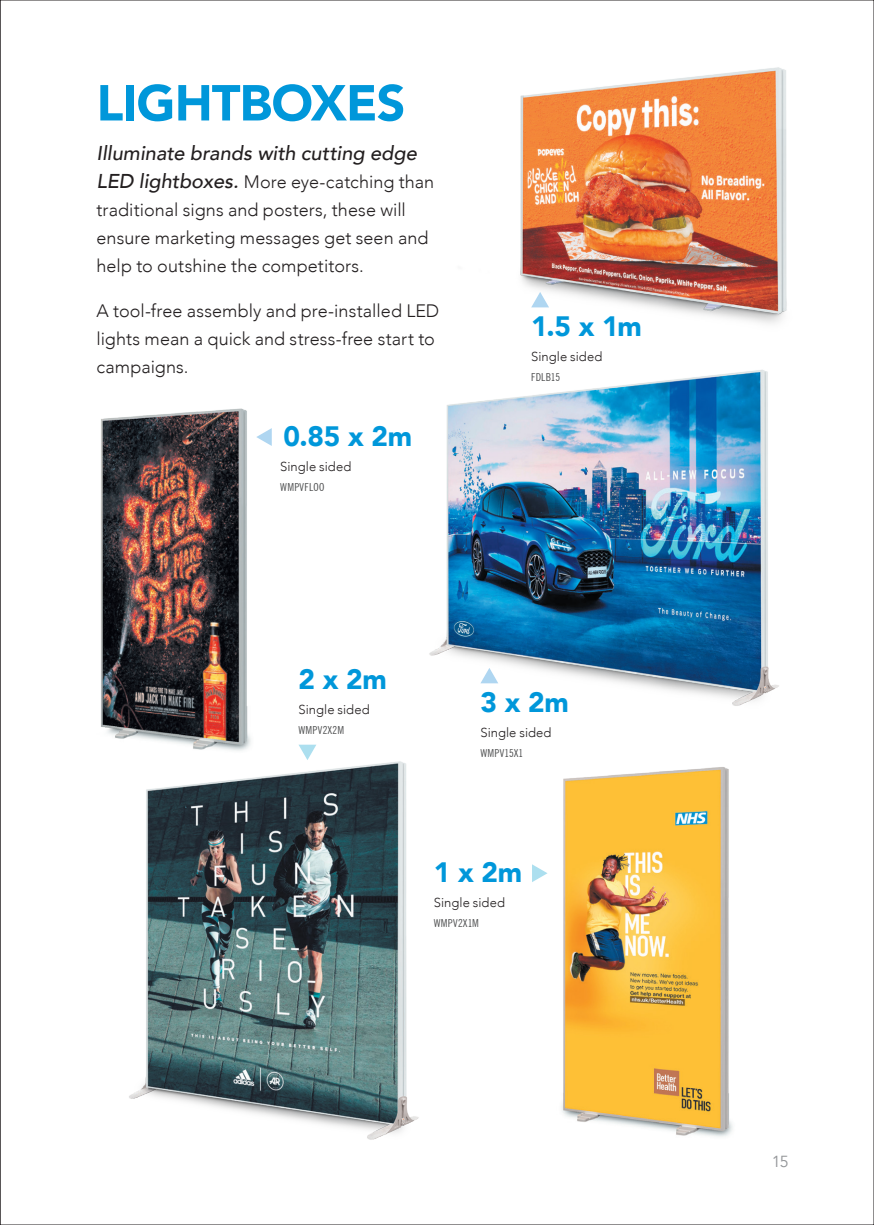
<style>
.page{position:relative;width:874px;height:1225px;background:#fff}
.page>*{position:absolute;margin:0;border:0;box-sizing:border-box;transform-origin:0 0}
.Fabric_Page_Headings_WL{font:900 50px "Avenir";letter-spacing:-.02em;color:#0097da}
.Fabric_Product_Headings_WL{font:900 28px "Avenir";letter-spacing:-.005em;color:#0097da}
.MQS_Body_Text{font:italic 500 20px "Avenir";color:#231f20}
.MQS_Body_Text-2{font:300 18px/28px "Avenir";letter-spacing:.005em;color:#231f20}
.t1{font:16px "Avenir";color:#939598}
.Fabric_Descriptions_WL{font:300 13px "Avenir";letter-spacing:.005em;color:#231f20}
.Fabric_Product_Headings_WL-2{font:300 13px "Avenir";letter-spacing:.005em;color:#231f20}
.Fabric_Descriptions_WL-2{font:condensed 11px "News Gothic BT";letter-spacing:.025em;color:#4b4c4d}
.Fabric_Product_Headings_WL-3{font:condensed 11px "News Gothic BT";letter-spacing:.025em;color:#4b4c4d}
.s1{font-weight:500;font-style:italic;font-size:20px}
</style>
<div class="page">
<img style="left:520px;top:67px;width:267px;height:257px">
<img style="left:101px;top:408px;width:171px;height:335px">
<img style="left:429px;top:370px;width:350px;height:336px">
<img style="left:129px;top:743px;width:290px;height:397px">
<img style="left:547px;top:767px;width:186px;height:370px">
<svg style="left:532px;top:864px;width:15px;height:18px"></svg>
<svg style="left:256px;top:428px;width:15px;height:18px"></svg>
<svg style="left:531px;top:292px;width:18px;height:15px"></svg>
<svg style="left:298px;top:744px;width:18px;height:16px"></svg>
<p class="Fabric_Page_Headings_WL" style="left:96px;top:60px;width:310px">LIGHTBOXES</p>
<p class="MQS_Body_Text" style="left:96px;top:141px;width:322px">Illuminate brands with cutting edge</p>
<p class="MQS_Body_Text-2" style="left:96px;top:168px;width:339px"><span class="s1">LED lightboxes.</span> More eye-catching than traditional signs and posters, these will ensure marketing messages get seen and help to outshine the competitors.</p>
<p class="MQS_Body_Text-2" style="left:96px;top:297px;width:344px">A tool-free assembly and pre-installed LED lights mean a quick and stress-free start to campaigns.</p>
<p class="Fabric_Product_Headings_WL" style="left:283px;top:412px;width:130px">0.85 x 2m</p>
<p class="Fabric_Descriptions_WL" style="left:280px;top:458px;width:73px">Single sided</p>
<p class="Fabric_Descriptions_WL-2" style="left:280px;top:480px;width:46px">WMPVFLOO</p>
<p class="Fabric_Product_Headings_WL" style="left:531px;top:302px;width:112px">1.5 x 1m</p>
<p class="Fabric_Descriptions_WL" style="left:531px;top:349px;width:73px">Single sided</p>
<p class="Fabric_Descriptions_WL-2" style="left:531px;top:370px;width:31px">FDLB15</p>
<p class="Fabric_Product_Headings_WL" style="left:298px;top:655px;width:90px">2 x 2m</p>
<p class="Fabric_Descriptions_WL" style="left:298px;top:702px;width:73px">Single sided</p>
<p class="Fabric_Descriptions_WL-2" style="left:298px;top:723px;width:47px">WMPV2X2M</p>
<p class="Fabric_Product_Headings_WL" style="left:480px;top:678px;width:90px">3 x 2m</p>
<p class="Fabric_Descriptions_WL" style="left:480px;top:725px;width:73px">Single sided</p>
<p class="Fabric_Descriptions_WL-2" style="left:480px;top:746px;width:44px">WMPV15X1</p>
<p class="Fabric_Product_Headings_WL" style="left:433px;top:848px;width:90px">1 x 2m</p>
<p class="Fabric_Product_Headings_WL-2" style="left:433px;top:895px;width:73px">Single sided</p>
<p class="Fabric_Product_Headings_WL-3" style="left:433px;top:916px;width:47px">WMPV2X1M</p>
<p class="t1" style="left:770px;top:1151px;width:19px">15</p>
</div>
